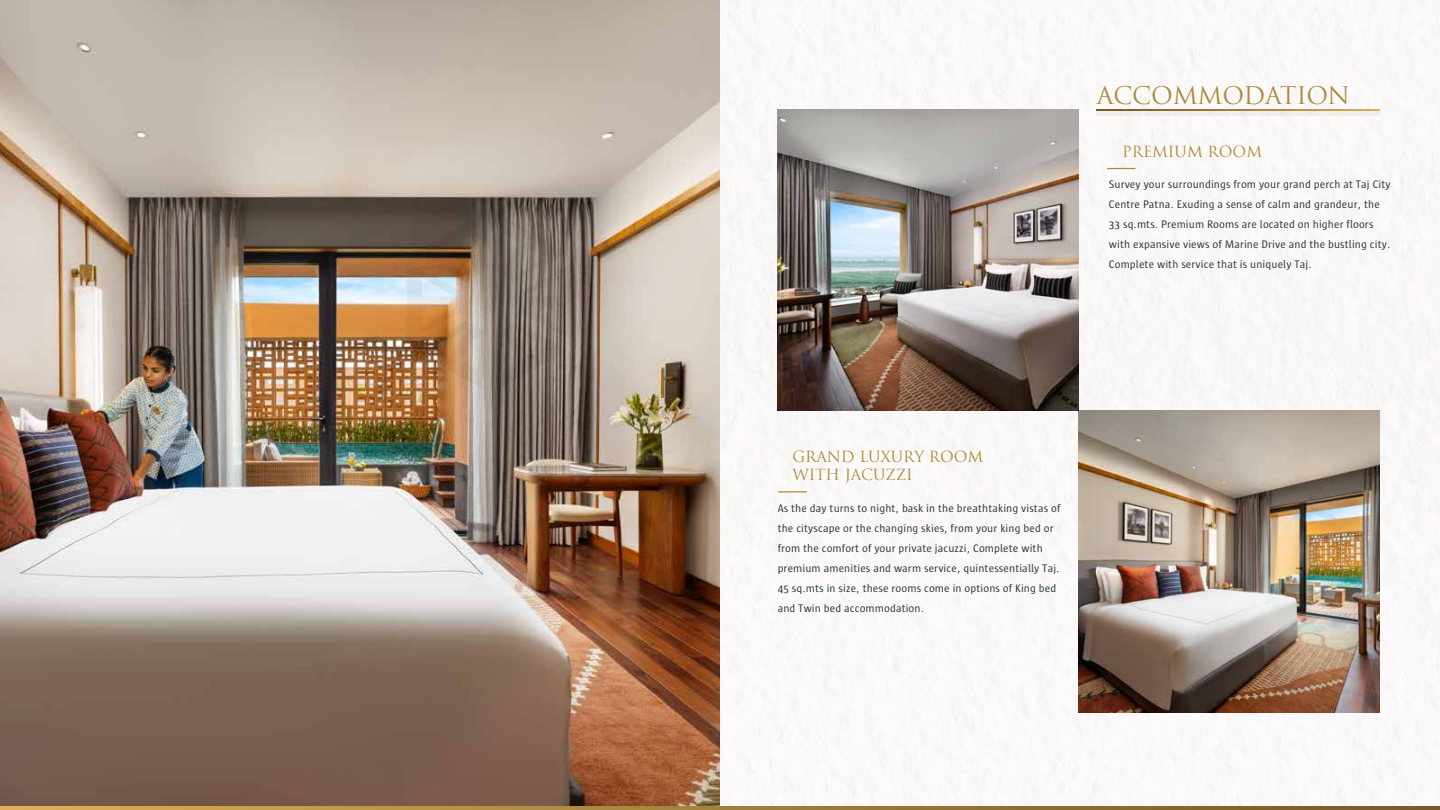
<style>
.page{position:relative;width:1440px;height:810px;background:#fff}
.page>*{position:absolute;margin:0;border:0;box-sizing:border-box;transform-origin:0 0}
.t1{font:23.75px "Trajan Pro";letter-spacing:-.01em;color:#ad8b3a}
.t2{font:15px/18px "Trajan Pro";letter-spacing:-.005em;color:#ad8b3a}
.t3{font:11.25px/20px "Sun";letter-spacing:.01em;color:#28373c}
</style>
<div class="page">
<img style="left:719px;top:0;width:721px;height:807px">
<img style="left:0;top:0;width:719px;height:807px">
<svg style="left:496px;top:213px;width:78px;height:177px"></svg>
<img style="left:407px;top:213px;width:78px;height:177px">
<img style="left:1078px;top:411px;width:302px;height:301px">
<img style="left:777px;top:110px;width:301px;height:301px">
<hr style="left:779px;top:491px;width:28px;height:2px;background:#ad8b3a">
<div style="left:1096px;top:111px;width:284px;height:5px;background:#f2edeb"></div>
<svg style="left:1096px;top:110px;width:284px;height:1px"></svg>
<svg style="left:0;top:807px;width:1440px;height:3px"></svg>
<svg style="left:1107px;top:168px;width:28px;height:1px"></svg>
<h1 class="t1" style="left:1097px;top:80px;width:255px">ACCOMMODATION</h1>
<h2 class="t2" style="left:1122px;top:143px;width:142px">PREMIUM ROOM</h2>
<p class="t3" style="left:1109px;top:175px;width:283px">Survey your surroundings from your grand perch at Taj City Centre Patna. Exuding a sense of calm and grandeur, the 33 sq.mts. Premium Rooms are located on higher floors with expansive views of Marine Drive and the bustling city.<br>Complete with service that is uniquely Taj.</p>
<h2 class="t2" style="left:792px;top:448px;width:192px">GRAND LUXURY ROOM<br>WITH JACUZZI</h2>
<p class="t3" style="left:778px;top:499px;width:284px">As the day turns to night, bask in the breathtaking vistas of the cityscape or the changing skies, from your king bed or from the comfort of your private jacuzzi, Complete with premium amenities and warm service, quintessentially Taj.<br>45 sq.mts in size, these rooms come in options of King bed and Twin bed accommodation.</p>
</div>
